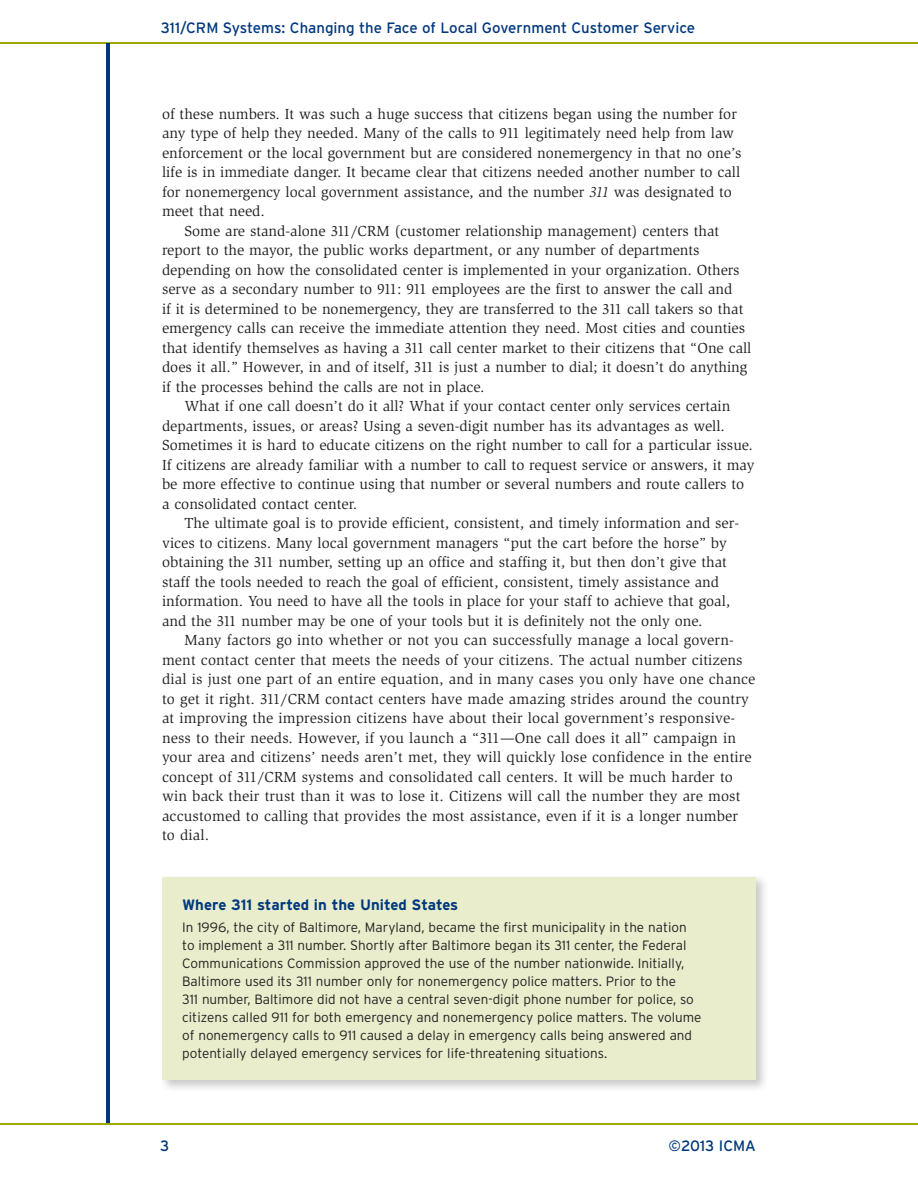
<style>
.page{position:relative;width:918px;height:1188px;background:#fff}
.page>*{position:absolute;margin:0;border:0;box-sizing:border-box;transform-origin:0 0}
.t{font:15px/19.5px "Slimbach Std";color:#231f20}
.t1{font:15px/19.5px "Slimbach Std";color:#231f20}
.None-2{font:15px "Interstate";color:#00387d}
.sh{font:700 15px "Interstate";color:#00387d}
.st1{font:300 13.5px/18px "Interstate";color:#231f20}
.s1{font-style:italic}
</style>
<div class="page">
<hr style="left:0;top:42px;width:918px;height:2px;background:#a0a800">
<hr style="left:106px;top:44px;width:4px;height:1079px;background:#00387d">
<hr style="left:0;top:1123px;width:918px;height:1px;background:#a0a800">
<div style="left:159px;top:874px;width:611px;height:219px;background:#231f20;opacity:.25"></div>
<div style="left:162px;top:878px;width:594px;height:202px;background:#e9edcc"></div>
<p class="None-2" style="left:161px;top:19px;width:536px">311/CRM Systems: Changing the Face of Local Government Customer Service</p>
<p class="t1" style="left:162px;top:104px;width:581px">of these numbers. It was such a huge success that citizens began using the number for any type of help they needed. Many of the calls to 911 legitimately need help from law enforcement or the local government but are considered nonemergency in that no one’s life is in immediate danger. It became clear that citizens needed another number to call for nonemergency local government assistance, and the number <span class="s1">311</span> was designated to meet that need.</p>
<p class="t" style="left:162px;top:221px;width:591px;text-indent:22px">Some are stand-alone 311/CRM (customer relationship management) centers that report to the mayor, the public works department, or any number of departments depending on how the consolidated center is implemented in your organization. Others serve as a secondary number to 911: 911 employees are the first to answer the call and<br>if it is determined to be nonemergency, they are transferred to the 311 call takers so that emergency calls can receive the immediate attention they need. Most cities and counties that identify themselves as having a 311 call center market to their citizens that “One call does it all.” However, in and of itself, 311 is just a number to dial; it doesn’t do anything if the processes behind the calls are not in place.</p>
<p class="t" style="left:162px;top:397px;width:594px;text-indent:22px">What if one call doesn’t do it all? What if your contact center only services certain departments, issues, or areas? Using a seven-digit number has its advantages as well.<br>Sometimes it is hard to educate citizens on the right number to call for a particular issue.<br>If citizens are already familiar with a number to call to request service or answers, it may be more effective to continue using that number or several numbers and route callers to a consolidated contact center.</p>
<p class="t" style="left:162px;top:514px;width:579px;text-indent:22px">The ultimate goal is to provide efficient, consistent, and timely information and ser&shy;vices to citizens. Many local government managers “put the cart before the horse” by obtaining the 311 number, setting up an office and staffing it, but then don’t give that staff the tools needed to reach the goal of efficient, consistent, timely assistance and information. You need to have all the tools in place for your staff to achieve that goal, and the 311 number may be one of your tools but it is definitely not the only one.</p>
<p class="t" style="left:162px;top:631px;width:595px;text-indent:22px">Many factors go into whether or not you can successfully manage a local govern&shy;ment contact center that meets the needs of your citizens. The actual number citizens dial is just one part of an entire equation, and in many cases you only have one chance to get it right. 311/CRM contact centers have made amazing strides around the country at improving the impression citizens have about their local government’s responsive&shy;ness to their needs. However, if you launch a “311—One call does it all” campaign in your area and citizens’ needs aren’t met, they will quickly lose confidence in the entire concept of 311/CRM systems and consolidated call centers. It will be much harder to win back their trust than it was to lose it. Citizens will call the number they are most accustomed to calling that provides the most assistance, even if it is a longer number<br>to dial.</p>
<p class="sh" style="left:182px;top:895px;width:278px">Where 311 started in the United States</p>
<p class="st1" style="left:182px;top:918px;width:521px">In 1996, the city of Baltimore, Maryland, became the first municipality in the nation to implement a 311 number. Shortly after Baltimore began its 311 center, the Federal Communications Commission approved the use of the number nationwide. Initially, Baltimore used its 311 number only for nonemergency police matters. Prior to the<br>311 number, Baltimore did not have a central seven-digit phone number for police, so citizens called 911 for both emergency and nonemergency police matters. The volume of nonemergency calls to 911 caused a delay in emergency calls being answered and potentially delayed emergency services for life-threatening situations.</p>
<p class="None-2" style="left:160px;top:1137px;width:11px">3</p>
<p class="None-2" style="left:668px;top:1137px;width:89px">©2013 ICMA</p>
</div>
